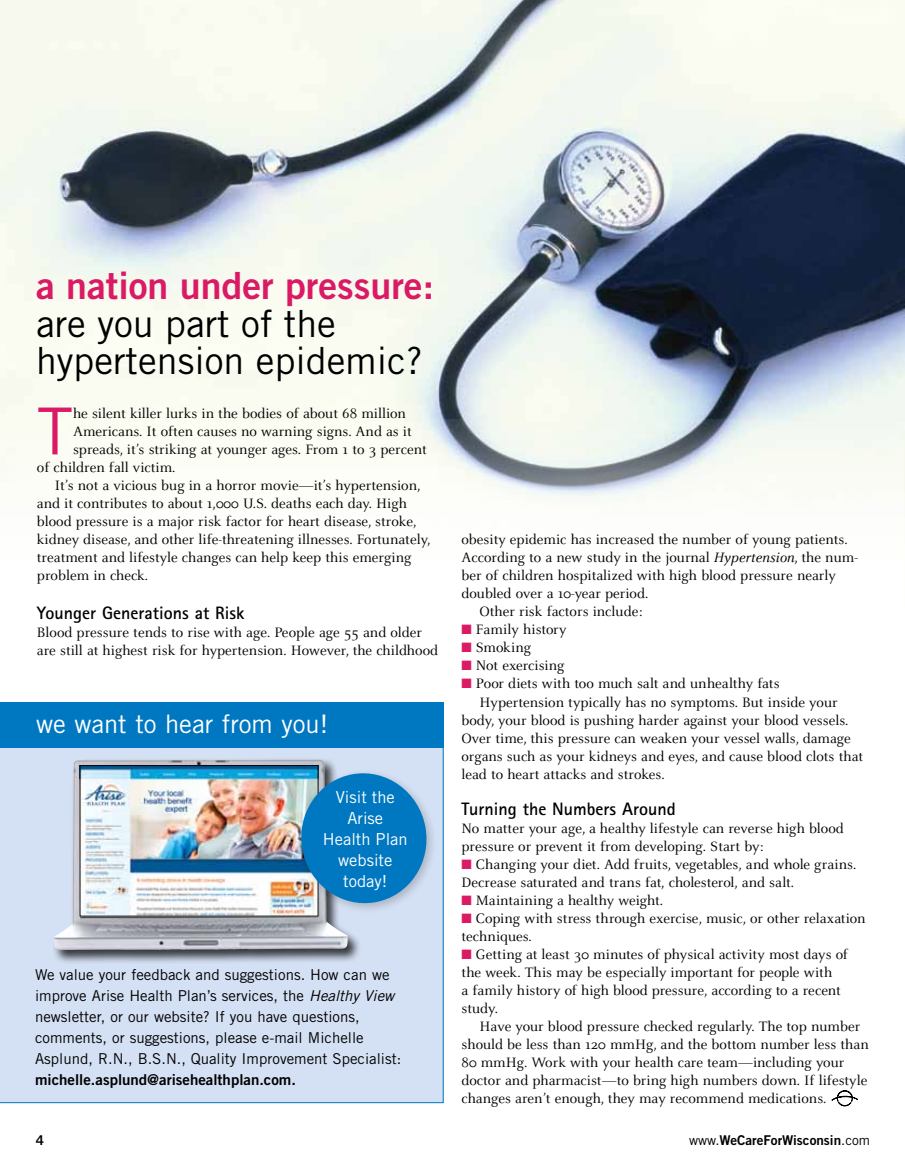
<style>
.page{position:relative;width:905px;height:1175px;background:#fff}
.page>*{position:absolute;margin:0;border:0;box-sizing:border-box;transform-origin:0 0}
.t1{font:64.8px "Trade Gothic LT Std";color:#da1a65}
.t2{font:37.5px/37.5px "Trade Gothic LT Std";color:#000}
.t3{font:37.5px "Trade Gothic LT Std Bd 2";color:#da1a65}
.t4{font:25.5px "Trade Gothic LT Std";color:#fff}
.t5{font:700 18px "Rotis Sans Serif OTF";color:#000}
.t6{font:16.5px/21px "Trade Gothic LT Std";color:#fff;text-align:center}
.t7{font:15px/18px "Celeste OT";color:#000}
.t8{font:15px/21px "Trade Gothic LT Std";color:#000}
.t9{font:15px "Trade Gothic LT Std Bd 2";color:#000}
.t10{font:13.5px "Trade Gothic LT Std Bd 2";color:#000}
.s1{font-style:italic}
.s2{color:#da1a65}
.s3{font-family:"Trade Gothic LT Std"}
</style>
<div class="page">
<img style="left:0;top:0;width:904px;height:419px">
<div style="left:0;top:747px;width:443px;height:356px;background:#d4e0f3"></div>
<div style="left:0;top:702px;width:443px;height:45px;background:#0078c1"></div>
<div style="left:53px;top:757px;width:308px;height:207px;background:#000;opacity:.75"></div>
<img style="left:54px;top:759px;width:294px;height:191px">
<img style="left:82px;top:767px;width:234px;height:147px">
<div style="left:80px;top:765px;width:238px;height:151px;border:1px solid #000"></div>
<div style="left:296px;top:768px;width:141px;height:146px;background:#000;opacity:.2"></div>
<svg style="left:296px;top:768px;width:135px;height:140px"></svg>
<svg style="left:831px;top:1090px;width:26px;height:16px"></svg>
<h2 class="t3" style="left:36px;top:262px;width:399px">a nation under pressure:</h2>
<h2 class="t2" style="left:36px;top:304px;width:388px">are you part of the hypertension epidemic?</h2>
<h1 class="t1" style="left:37px;top:392px;width:38px">T</h1>
<p class="t7" style="left:73px;top:405px;width:334px">he silent killer lurks in the bodies of about 68 million</p>
<p class="t7" style="left:73px;top:423px;width:340px">Americans. It often causes no warning signs. And as it</p>
<p class="t7" style="left:73px;top:441px;width:355px">spreads, it’s striking at younger ages. From 1 to 3 percent</p>
<p class="t7" style="left:37px;top:459px;width:140px">of children fall victim.</p>
<p class="t7" style="left:55px;top:477px;width:367px">It’s not a vicious bug in a horror movie—it’s hypertension,</p>
<p class="t7" style="left:37px;top:495px;width:371px">and it contributes to about 1,000 U.S. deaths each day. High</p>
<p class="t7" style="left:37px;top:513px;width:381px">blood pressure is a major risk factor for heart disease, stroke,</p>
<p class="t7" style="left:37px;top:531px;width:395px">kidney disease, and other life-threatening illnesses. Fortunately,</p>
<p class="t7" style="left:37px;top:549px;width:376px">treatment and lifestyle changes can help keep this emerging</p>
<p class="t7" style="left:37px;top:567px;width:113px">problem in check.</p>
<p class="t5" style="left:37px;top:602px;width:209px">Younger Generations at Risk</p>
<p class="t7" style="left:37px;top:624px;width:402px">Blood pressure tends to rise with age. People age 55 and older are still at highest risk for hypertension. However, the childhood</p>
<h3 class="t4" style="left:36px;top:708px;width:294px">we want to hear from you!</h3>
<p class="t6" style="left:323px;top:786px;width:86px">Visit the<br>Arise<br>Health Plan website today!</p>
<p class="t8" style="left:35px;top:964px;width:368px">We value your feedback and suggestions. How can we improve Arise Health Plan’s services, the <span class="s1">Healthy View </span>newsletter, or our website? If you have questions, comments, or suggestions, please e-mail Michelle Asplund, R.N., B.S.N., Quality Improvement Specialist:</p>
<p class="t9" style="left:35px;top:1070px;width:262px">michelle.asplund@arisehealthplan.com.</p>
<p class="t7" style="left:461px;top:531px;width:387px">obesity epidemic has increased the number of young patients.</p>
<p class="t7" style="left:461px;top:549px;width:398px">According to a new study in the journal <span class="s1">Hypertension</span>, the num-</p>
<p class="t7" style="left:461px;top:567px;width:376px">ber of children hospitalized with high blood pressure nearly</p>
<p class="t7" style="left:461px;top:585px;width:188px">doubled over a 10-year period.</p>
<p class="t7" style="left:479px;top:603px;width:165px">Other risk factors include:</p>
<p class="t7" style="left:461px;top:621px;width:107px"><span class="s2">■</span> Family history</p>
<p class="t7" style="left:461px;top:639px;width:71px"><span class="s2">■</span> Smoking</p>
<p class="t7" style="left:461px;top:657px;width:105px"><span class="s2">■</span> Not exercising</p>
<p class="t7" style="left:461px;top:675px;width:319px"><span class="s2">■</span> Poor diets with too much salt and unhealthy fats</p>
<p class="t7" style="left:479px;top:693px;width:359px">Hypertension typically has no symptoms. But inside your</p>
<p class="t7" style="left:461px;top:711px;width:388px">body, your blood is pushing harder against your blood vessels.</p>
<p class="t7" style="left:461px;top:729px;width:391px">Over time, this pressure can weaken your vessel walls, damage</p>
<p class="t7" style="left:461px;top:747px;width:403px">organs such as your kidneys and eyes, and cause blood clots that</p>
<p class="t7" style="left:461px;top:765px;width:204px">lead to heart attacks and strokes.</p>
<p class="t5" style="left:461px;top:797px;width:216px">Turning the Numbers Around</p>
<p class="t7" style="left:461px;top:819px;width:384px">No matter your age, a healthy lifestyle can reverse high blood pressure or prevent it from developing. Start by:</p>
<p class="t7" style="left:461px;top:855px;width:396px"><span class="s2">■</span> Changing your diet. Add fruits, vegetables, and whole grains.<br>Decrease saturated and trans fat, cholesterol, and salt.</p>
<p class="t7" style="left:461px;top:891px;width:203px"><span class="s2">■</span> Maintaining a healthy weight.</p>
<p class="t7" style="left:461px;top:909px;width:405px"><span class="s2">■</span> Coping with stress through exercise, music, or other relaxation techniques.</p>
<p class="t7" style="left:461px;top:945px;width:388px"><span class="s2">■</span> Getting at least 30 minutes of physical activity most days of the week. This may be especially important for people with<br>a family history of high blood pressure, according to a recent study.</p>
<p class="t7" style="left:461px;top:1017px;width:409px;text-indent:18px">Have your blood pressure checked regularly. The top number should be less than 120 mmHg, and the bottom number less than 80 mmHg. Work with your health care team—including your doctor and pharmacist—to bring high numbers down. If lifestyle changes aren’t enough, they may recommend medications.</p>
<p class="t10" style="left:36px;top:1132px;width:10px">4</p>
<p class="t10" style="left:689px;top:1132px;width:182px"><span class="s3">www.</span>WeCareForWisconsin<span class="s3">.com</span></p>
</div>
